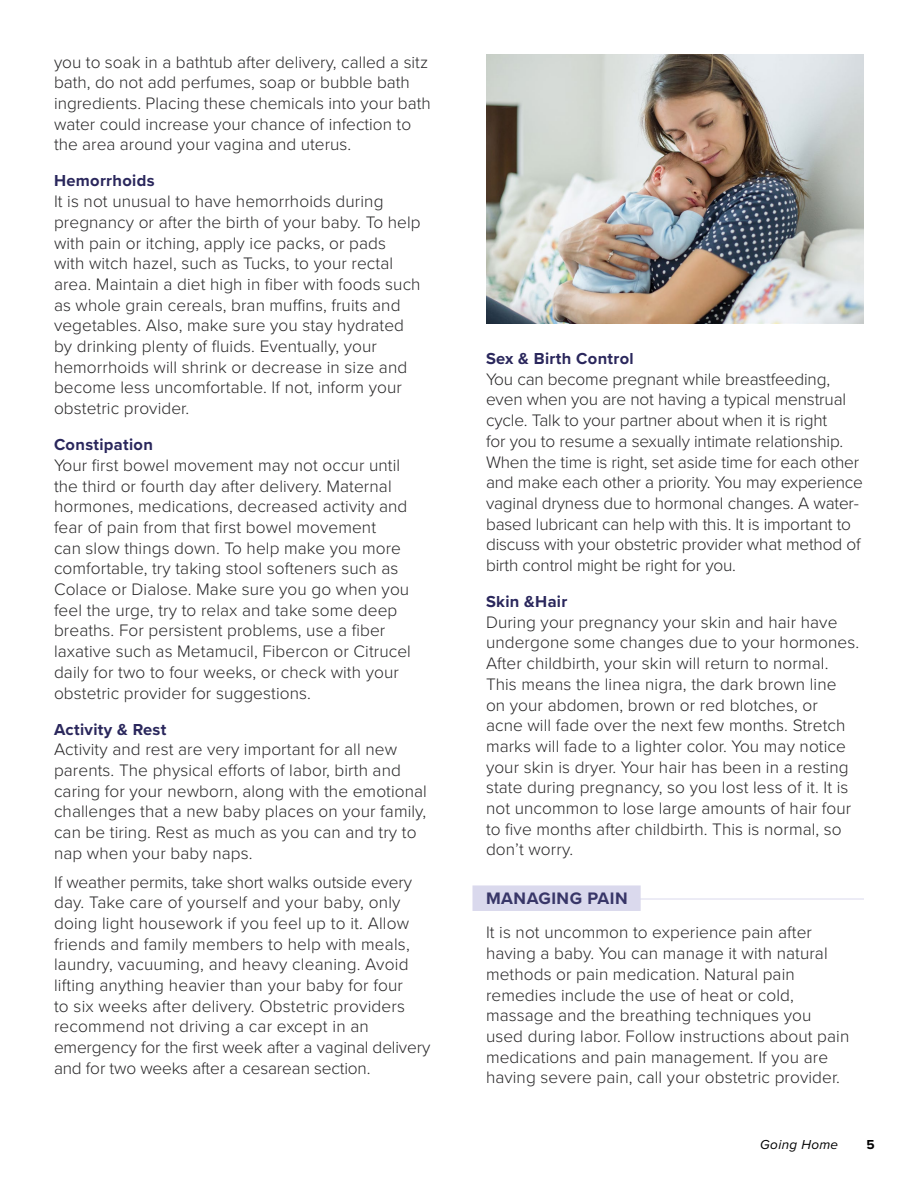
<style>
.page{position:relative;width:918px;height:1188px;background:#fff}
.page>*{position:absolute;margin:0;border:0;box-sizing:border-box;transform-origin:0 0}
.t1{font:300 17.25px/20.7px "Proxima Nova";letter-spacing:.005em;color:#292829}
.t2{font:700 17.25px "Proxima Nova";letter-spacing:.03em;color:#383668}
.t3{font:700 16.5px "Proxima Nova";letter-spacing:.02em;color:#2a275c}
.t4{font:italic 13.5px "Proxima Nova";letter-spacing:.025em;color:#000}
.t5{font:700 13.5px "Proxima Nova";color:#000}
</style>
<div class="page">
<hr style="left:486px;top:899px;width:378px;height:1px;background:#dad9ed">
<div style="left:472px;top:885px;width:169px;height:26px;background:#dad9ed"></div>
<img style="left:486px;top:54px;width:378px;height:270px">
<p class="t1" style="left:54px;top:51px;width:378px">you to soak in a bathtub after delivery, called a sitz bath, do not add perfumes, soap or bubble bath ingredients. Placing these chemicals into your bath water could increase your chance of infection to the area around your vagina and uterus.</p>
<p class="t3" style="left:54px;top:169px;width:102px">Hemorrhoids</p>
<p class="t1" style="left:54px;top:190px;width:368px">It is not unusual to have hemorrhoids during pregnancy or after the birth of your baby. To help with pain or itching, apply ice packs, or pads with witch hazel, such as Tucks, to your rectal area. Maintain a diet high in fiber with foods such as whole grain cereals, bran muffins, fruits and vegetables. Also, make sure you stay hydrated by drinking plenty of fluids. Eventually, your hemorrhoids will shrink or decrease in size and become less uncomfortable. If not, inform your obstetric provider.</p>
<p class="t3" style="left:54px;top:432px;width:100px">Constipation</p>
<p class="t1" style="left:54px;top:454px;width:358px">Your first bowel movement may not occur until the third or fourth day after delivery. Maternal hormones, medications, decreased activity and fear of pain from that first bowel movement<br>can slow things down. To help make you more comfortable, try taking stool softeners such as Colace or Dialose. Make sure you go when you feel the urge, try to relax and take some deep breaths. For persistent problems, use a fiber laxative such as Metamucil, Fibercon or Citrucel daily for two to four weeks, or check with your obstetric provider for suggestions.</p>
<p class="t3" style="left:54px;top:717px;width:114px">Activity &amp; Rest</p>
<p class="t1" style="left:54px;top:738px;width:374px">Activity and rest are very important for all new parents. The physical efforts of labor, birth and caring for your newborn, along with the emotional challenges that a new baby places on your family, can be tiring. Rest as much as you can and try to nap when your baby naps.</p>
<p class="t1" style="left:54px;top:871px;width:378px">If weather permits, take short walks outside every day. Take care of yourself and your baby, only doing light housework if you feel up to it. Allow friends and family members to help with meals, laundry, vacuuming, and heavy cleaning. Avoid lifting anything heavier than your baby for four<br>to six weeks after delivery. Obstetric providers recommend not driving a car except in an emergency for the first week after a vaginal delivery and for two weeks after a cesarean section.</p>
<p class="t3" style="left:486px;top:346px;width:149px">Sex &amp; Birth Control</p>
<p class="t1" style="left:486px;top:368px;width:378px">You can become pregnant while breastfeeding, even when you are not having a typical menstrual cycle. Talk to your partner about when it is right<br>for you to resume a sexually intimate relationship.<br>When the time is right, set aside time for each other and make each other a priority. You may experience vaginal dryness due to hormonal changes. A water&shy;based lubricant can help with this. It is important to discuss with your obstetric provider what method of birth control might be right for you.</p>
<p class="t3" style="left:486px;top:589px;width:83px">Skin &amp;Hair</p>
<p class="t1" style="left:486px;top:611px;width:375px">During your pregnancy your skin and hair have undergone some changes due to your hormones.<br>After childbirth, your skin will return to normal.<br>This means the linea nigra, the dark brown line on your abdomen, brown or red blotches, or<br>acne will fade over the next few months. Stretch marks will fade to a lighter color. You may notice your skin is dryer. Your hair has been in a resting state during pregnancy, so you lost less of it. It is not uncommon to lose large amounts of hair four to five months after childbirth. This is normal, so don’t worry.</p>
<p class="t2" style="left:486px;top:886px;width:143px">MANAGING PAIN</p>
<p class="t1" style="left:486px;top:921px;width:365px">It is not uncommon to experience pain after having a baby. You can manage it with natural methods or pain medication. Natural pain remedies include the use of heat or cold, massage and the breathing techniques you used during labor. Follow instructions about pain medications and pain management. If you are having severe pain, call your obstetric provider.</p>
<p class="t4" style="left:760px;top:1134px;width:79px">Going Home</p>
<p class="t5" style="left:867px;top:1134px;width:10px">5</p>
</div>
